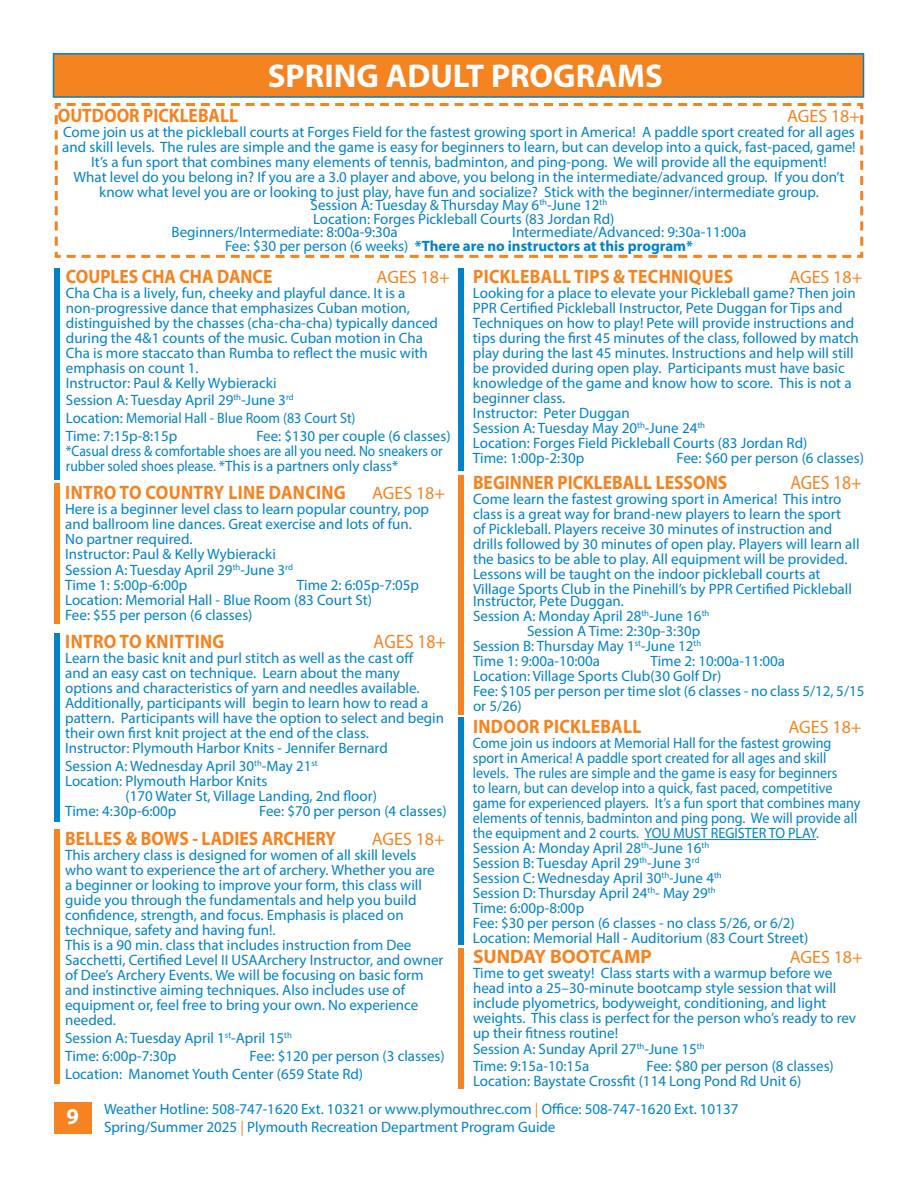
<style>
.page{position:relative;width:918px;height:1188px;background:#fff}
.page>*{position:absolute;margin:0;border:0;box-sizing:border-box;transform-origin:0 0}
.t1{font:700 33px "Myriad Pro";color:#fff}
.t2{font:700 22.5px "Myriad Pro";color:#fff}
.t3{font:700 19.5px "Myriad Pro";color:#f58320;scale:.9 1}
.t4{font:700 19.5px "Myriad Pro";letter-spacing:.02em;color:#f58320;scale:.9 1}
.t5{font:19.5px "Myriad Pro";color:#f58320;scale:.9 1}
.t6{font:700 19.5px "Myriad Pro";color:#f58320}
.t7{font:18px "Myriad Pro";color:#f58320}
.t8{font:15px/15px "Myriad Pro";color:#0082c8}
.t9{font:15px/15px "Myriad Pro";color:#0082c8;scale:.94 1}
.s1{font-weight:700}
.s2{color:#f58320}
</style>
<div class="page">
<div style="left:54px;top:1102px;width:38px;height:32px;background:#f58320"></div>
<div style="left:53px;top:53px;width:811px;height:45px;background:#f58320;border:2px solid #0082c8"></div>
<svg style="left:54px;top:103px;width:810px;height:155px"></svg>
<hr style="left:645px;top:839px;width:171px;height:1px;background:#0082c8">
<div style="left:54px;top:269px;width:6px;height:211px;background:#0082c8"></div>
<div style="left:54px;top:484px;width:6px;height:140px;background:#f58320"></div>
<div style="left:54px;top:633px;width:6px;height:189px;background:#0082c8"></div>
<div style="left:54px;top:830px;width:6px;height:254px;background:#f58320"></div>
<div style="left:458px;top:269px;width:6px;height:202px;background:#0082c8"></div>
<div style="left:458px;top:475px;width:6px;height:239px;background:#f58320"></div>
<div style="left:458px;top:717px;width:6px;height:228px;background:#0082c8"></div>
<div style="left:458px;top:948px;width:5px;height:140px;background:#f58320"></div>
<h1 class="t1" style="left:268px;top:55px;width:397px">SPRING ADULT PROGRAMS</h1>
<h3 class="t3" style="left:58px;top:102px;width:202px">OUTDOOR PICKLEBALL</h3>
<p class="t7" style="left:787px;top:105px;width:75px">AGES 18+</p>
<p class="t8" style="left:62px;top:124px;width:795px;text-align:center">Come join us at the pickleball courts at Forges Field for the fastest growing sport in America! A paddle sport created for all ages and skill levels. The rules are simple and the game is easy for beginners to learn, but can develop into a quick, fast-paced, game!<br>It’s a fun sport that combines many elements of tennis, badminton, and ping-pong. We will provide all the equipment!<br>What level do you belong in? If you are a 3.0 player and above, you belong in the intermediate/advanced group. If you don’t know what level you are or looking to just play, have fun and socialize? Stick with the beginner/intermediate group.</p>
<p class="t8" style="left:311px;top:198px;width:298px">Session A: Tuesday &amp; Thursday May 6<sup>th</sup>-June 12<sup>th</sup></p>
<p class="t8" style="left:313px;top:211px;width:303px">Location: Forges Pickleball Courts (83 Jordan Rd)</p>
<p class="t8" style="left:171px;top:225px;width:228px">Beginners/Intermediate: 8:00a-9:30a</p>
<p class="t8" style="left:225px;top:225px;width:523px;line-height:13.5px;text-indent:287px">Intermediate/Advanced: 9:30a-11:00a<br>Fee: $30 per person (6 weeks) <span class="s1">*There are no instructors at this program*</span></p>
<h3 class="t4" style="left:473px;top:264px;width:291px">PICKLEBALL TIPS &amp; TECHNIQUES</h3>
<p class="t7" style="left:789px;top:266px;width:75px">AGES 18+</p>
<p class="t8" style="left:473px;top:285px;width:387px">Looking for a place to elevate your Pickleball game? Then join PPR Certified Pickleball Instructor, Pete Duggan for Tips and Techniques on how to play! Pete will provide instructions and tips during the first 45 minutes of the class, followed by match play during the last 45 minutes. Instructions and help will still be provided during open play. Participants must have basic knowledge of the game and know how to score. This is not a beginner class.<br>Instructor: Peter Duggan<br>Session A: Tuesday May 20<sup>th</sup>-June 24<sup>th<br></sup>Location: Forges Field Pickleball Courts (83 Jordan Rd)<br>Time: 1:00p-2:30p</p>
<h3 class="t3" style="left:66px;top:264px;width:231px">COUPLES CHA CHA DANCE</h3>
<p class="t7" style="left:377px;top:266px;width:75px">AGES 18+</p>
<p class="t8" style="left:66px;top:285px;width:374px">Cha Cha is a lively, fun, cheeky and playful dance. It is a non-progressive dance that emphasizes Cuban motion, distinguished by the chasses (cha-cha-cha) typically danced during the 4&amp;1 counts of the music. Cuban motion in Cha Cha is more staccato than Rumba to reflect the music with emphasis on count 1.<br>Instructor: Paul &amp; Kelly Wybieracki</p>
<p class="t8" style="left:66px;top:390px;width:291px;line-height:18px">Session A: Tuesday April 29<sup>th</sup>-June 3<sup>rd<br></sup>Location: Memorial Hall - Blue Room (83 Court St)<br>Time: 7:15p-8:15p</p>
<p class="t8" style="left:66px;top:428px;width:386px;text-indent:190px">Fee: $130 per couple (6 classes) *Casual dress &amp; comfortable shoes are all you need. No sneakers or rubber soled shoes please. *This is a partners only class*</p>
<p class="t8" style="left:677px;top:450px;width:189px">Fee: $60 per person (6 classes)</p>
<h3 class="t3" style="left:473px;top:470px;width:284px">BEGINNER PICKLEBALL LESSONS</h3>
<h3 class="t5" style="left:790px;top:471px;width:81px">AGES 18+</h3>
<p class="t8" style="left:473px;top:492px;width:388px">Come learn the fastest growing sport in America! This intro class is a great way for brand-new players to learn the sport<br>of Pickleball. Players receive 30 minutes of instruction and drills followed by 30 minutes of open play. Players will learn all the basics to be able to play. All equipment will be provided.<br>Lessons will be taught on the indoor pickleball courts at Village Sports Club in the Pinehill’s by PPR Certified Pickleball</p>
<p class="t8" style="left:473px;top:594px;width:152px">Instructor, Pete Duggan.</p>
<p class="t8" style="left:473px;top:609px;width:238px">Session A: Monday April 28<sup>th</sup>-June 16<sup>th</sup></p>
<p class="t8" style="left:527px;top:624px;width:175px">Session A Time: 2:30p-3:30p</p>
<p class="t8" style="left:473px;top:639px;width:230px">Session B: Thursday May 1<sup>st</sup>-June 12<sup>th</sup></p>
<p class="t8" style="left:473px;top:654px;width:129px">Time 1: 9:00a-10:00a</p>
<h3 class="t4" style="left:65px;top:479px;width:313px">INTRO TO COUNTRY LINE DANCING</h3>
<p class="t7" style="left:372px;top:481px;width:75px">AGES 18+</p>
<p class="t8" style="left:65px;top:501px;width:365px">Here is a beginner level class to learn popular country, pop and ballroom line dances. Great exercise and lots of fun.<br>No partner required.<br>Instructor: Paul &amp; Kelly Wybieracki</p>
<p class="t8" style="left:65px;top:562px;width:229px">Session A: Tuesday April 29<sup>th</sup>-June 3<sup>rd<br></sup>Time 1: 5:00p-6:00p</p>
<p class="t8" style="left:65px;top:577px;width:355px;text-indent:232px">Time 2: 6:05p-7:05p<br>Location: Memorial Hall - Blue Room (83 Court St)<br>Fee: $55 per person (6 classes)</p>
<h3 class="t4" style="left:65px;top:628px;width:178px">INTRO TO KNITTING</h3>
<h3 class="t5" style="left:374px;top:629px;width:82px">AGES 18+</h3>
<p class="t8" style="left:65px;top:650px;width:380px">Learn the basic knit and purl stitch as well as the cast off<br>and an easy cast on technique. Learn about the many options and characteristics of yarn and needles available.<br>Additionally, participants will begin to learn how to read a pattern. Participants will have the option to select and begin their own first knit project at the end of the class.<br>Instructor: Plymouth Harbor Knits - Jennifer Bernard</p>
<p class="t8" style="left:65px;top:758px;width:254px">Session A: Wednesday April 30<sup>th</sup>-May 21<sup>st</sup></p>
<p class="t8" style="left:65px;top:773px;width:204px">Location: Plymouth Harbor Knits</p>
<p class="t8" style="left:126px;top:788px;width:253px">(170 Water St, Village Landing, 2nd floor)</p>
<p class="t8" style="left:65px;top:803px;width:113px">Time: 4:30p-6:00p</p>
<p class="t8" style="left:259px;top:803px;width:189px">Fee: $70 per person (4 classes)</p>
<p class="t8" style="left:473px;top:654px;width:393px;text-indent:177px">Time 2: 10:00a-11:00a<br>Location: Village Sports Club(30 Golf Dr)<br>Fee: $105 per person per time slot (6 classes - no class 5/12, 5/15 or 5/26)</p>
<h3 class="t4" style="left:473px;top:714px;width:189px">INDOOR PICKLEBALL</h3>
<p class="t7" style="left:789px;top:716px;width:75px">AGES 18+</p>
<p class="t9" style="left:473px;top:735px;width:414px">Come join us indoors at Memorial Hall for the fastest growing sport in America! A paddle sport created for all ages and skill levels. The rules are simple and the game is easy for beginners<br>to learn, but can develop into a quick, fast paced, competitive game for experienced players. It’s a fun sport that combines many elements of tennis, badminton and ping pong. We will provide all the equipment and 2 courts. YOU MUST REGISTER TO PLAY.<br>Session A: Monday April 28<sup>th</sup>-June 16<sup>th<br></sup>Session B: Tuesday April 29<sup>th</sup>-June 3<sup>rd<br></sup>Session C: Wednesday April 30<sup>th</sup>-June 4<sup>th<br></sup>Session D: Thursday April 24<sup>th</sup>- May 29<sup>th<br></sup>Time: 6:00p-8:00p<br>Fee: $30 per person (6 classes - no class 5/26, or 6/2)<br>Location: Memorial Hall - Auditorium (83 Court Street)</p>
<h3 class="t3" style="left:65px;top:826px;width:303px">BELLES &amp; BOWS - LADIES ARCHERY</h3>
<p class="t7" style="left:372px;top:828px;width:75px">AGES 18+</p>
<p class="t8" style="left:65px;top:848px;width:380px">This archery class is designed for women of all skill levels who want to experience the art of archery. Whether you are a beginner or looking to improve your form, this class will guide you through the fundamentals and help you build confidence, strength, and focus. Emphasis is placed on technique, safety and having fun!.<br>This is a 90 min. class that includes instruction from Dee Sacchetti, Certified Level II USAArchery Instructor, and owner of Dee’s Archery Events. We will be focusing on basic form and instinctive aiming techniques. Also includes use of equipment or, feel free to bring your own. No experience needed.</p>
<p class="t8" style="left:65px;top:1029px;width:228px;line-height:18px">Session A: Tuesday April 1<sup>st</sup>-April 15<sup>th<br></sup>Time: 6:00p-7:30p</p>
<h3 class="t6" style="left:473px;top:943px;width:180px">SUNDAY BOOTCAMP</h3>
<p class="t7" style="left:790px;top:946px;width:75px">AGES 18+</p>
<p class="t8" style="left:473px;top:965px;width:385px">Time to get sweaty! Class starts with a warmup before we head into a 25–30-minute bootcamp style session that will include plyometrics, bodyweight, conditioning, and light weights. This class is perfect for the person who’s ready to rev up their fitness routine!</p>
<p class="t8" style="left:473px;top:1041px;width:233px;line-height:16.5px">Session A: Sunday April 27<sup>th</sup>-June 15<sup>th<br></sup>Time: 9:15a-10:15a</p>
<p class="t8" style="left:65px;top:1047px;width:381px;line-height:18px;text-indent:185px">Fee: $120 per person (3 classes)<br>Location: Manomet Youth Center (659 State Rd)</p>
<p class="t8" style="left:104px;top:1100px;width:636px;line-height:18px">Weather Hotline: 508-747-1620 Ext. 10321 or www.plymouthrec.com <span class="s2">|</span> Office: 508-747-1620 Ext. 10137<br>Spring/Summer 2025 <span class="s2">|</span> Plymouth Recreation Department Program Guide</p>
<p class="t8" style="left:473px;top:1058px;width:362px;text-indent:173px">Fee: $80 per person (8 classes)<br>Location: Baystate Crossfit (114 Long Pond Rd Unit 6)</p>
<h2 class="t2" style="left:67px;top:1102px;width:14px">9</h2>
</div>
